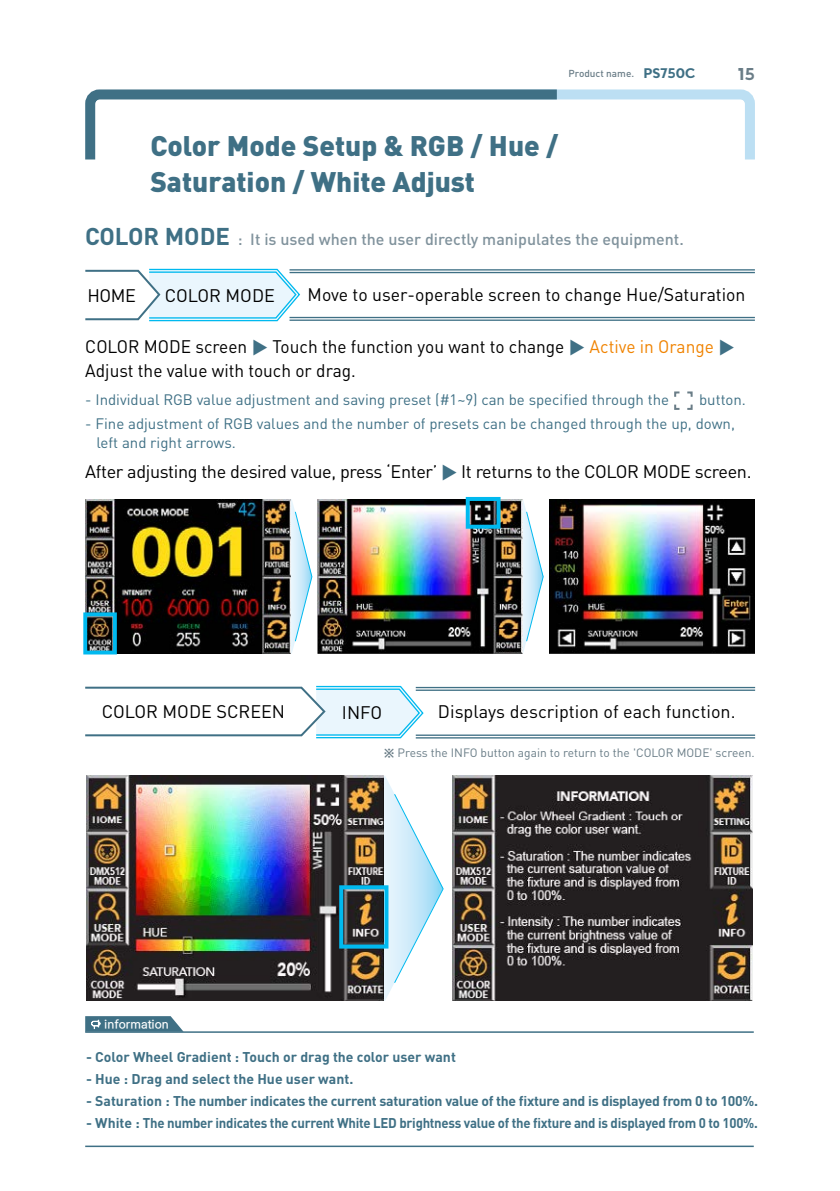
<style>
.page{position:relative;width:840px;height:1191px;background:#fff}
.page>*{position:absolute;margin:0;border:0;box-sizing:border-box;transform-origin:0 0}
.t1{font:900 28px/36px "DIN Pro";color:#3f7085}
.t2{font:18px "DIN Pro";color:#000}
.t3{font:18px/24px "DIN Pro";color:#000;scale:.96 1}
.t4{font:18px "DIN Pro";letter-spacing:-.02em;color:#000}
.t5{font:500 16px "DIN Pro";color:#80929c}
.t6{font:16px "Adlinnaka Bold Demo";color:#6a7d87}
.t7{font:15px/19px "DIN Pro";color:#3f7085}
.t8{font:700 14px "DIN Pro";letter-spacing:-.02em;color:#3f7085}
.t9{font:700 14px "DIN Pro";color:#3f7085}
.t10{font:12px "DIN Pro";color:#6a7d87}
.t11{font:11.6px "NEXON Lv 2 Gothic OTF Medium";color:#fff}
.t12{font:500 10px "DIN Pro";color:#6a7d87}
.s1{font-family:"Adlinnaka Bold Demo";font-weight:400;font-size:13px;color:#3f7085}
.s2{font-weight:700;font-size:24px;color:#3f7085}
.s3{font-family:"NEXON Lv 2 Gothic OTF Regular";color:#3f7085}
.s4{color:#f08300}
.s5{font-family:"NEXON Lv 2 Gothic OTF Bold"}
</style>
<div class="page">
<svg style="left:566px;top:89px;width:189px;height:71px"></svg>
<svg style="left:85px;top:89px;width:481px;height:71px"></svg>
<svg style="left:293px;top:775px;width:150px;height:226px"></svg>
<img style="left:86px;top:775px;width:297px;height:225px">
<img style="left:452px;top:775px;width:300px;height:225px">
<div style="left:339px;top:885px;width:49px;height:63px;border:4px solid #00b9ef"></div>
<svg style="left:291px;top:499px;width:21px;height:154px"></svg>
<svg style="left:522px;top:499px;width:21px;height:154px"></svg>
<img style="left:86px;top:499px;width:205px;height:154px">
<img style="left:317px;top:499px;width:205px;height:154px">
<img style="left:549px;top:499px;width:205px;height:154px">
<div style="left:83px;top:612px;width:34px;height:42px;border:4px solid #00b9ef"></div>
<div style="left:465px;top:497px;width:35px;height:32px;border:4px solid #00b9ef"></div>
<hr style="left:289px;top:272px;width:465px;height:1px;background:#3f7085">
<hr style="left:289px;top:269px;width:465px;height:1px;background:#3f7085">
<svg style="left:85px;top:268px;width:216px;height:54px"></svg>
<hr style="left:289px;top:317px;width:465px;height:1px;background:#3f7085">
<hr style="left:289px;top:319px;width:465px;height:2px;background:#3f7085">
<hr style="left:415px;top:689px;width:339px;height:2px;background:#3f7085">
<hr style="left:415px;top:687px;width:339px;height:1px;background:#3f7085">
<svg style="left:85px;top:685px;width:339px;height:54px"></svg>
<hr style="left:415px;top:734px;width:339px;height:2px;background:#3f7085">
<hr style="left:415px;top:737px;width:339px;height:1px;background:#3f7085">
<hr style="left:85px;top:1031px;width:668px;height:1px;background:#3f7085">
<hr style="left:85px;top:1145px;width:668px;height:2px;background:#3f7085">
<svg style="left:85px;top:1016px;width:98px;height:15px"></svg>
<svg style="left:674px;top:391px;width:19px;height:19px"></svg>
<p class="t12" style="left:568px;top:66px;width:128px">Product name. <span class="s1">PS750C</span></p>
<p class="t6" style="left:737px;top:67px;width:19px">15</p>
<h1 class="t1" style="left:150px;top:127px;width:409px">Color Mode Setup &amp; RGB / Hue /<br>Saturation / White Adjust</h1>
<p class="t5" style="left:85px;top:228px;width:600px"><span class="s2">COLOR MODE</span> : It is used when the user directly manipulates the equipment.</p>
<p class="t2" style="left:87px;top:283px;width:50px">HOME</p>
<p class="t2" style="left:307px;top:282px;width:439px">Move to user-operable screen to change Hue/Saturation</p>
<p class="t2" style="left:165px;top:283px;width:112px">COLOR MODE</p>
<p class="t3" style="left:85px;top:333px;width:677px">COLOR MODE screen <span class="s3">▶</span> Touch the function you want to change <span class="s3">▶</span> <span class="s4">Active in Orange</span> <span class="s3">▶<br></span>Adjust the value with touch or drag.</p>
<p class="t7" style="left:85px;top:389px;width:585px">- Individual RGB value adjustment and saving preset (#1~9) can be specified through the</p>
<p class="t7" style="left:698px;top:389px;width:48px">button.</p>
<p class="t7" style="left:96px;top:413px;width:639px;text-indent:-11px">- Fine adjustment of RGB values and the number of presets can be changed through the up, down, left and right arrows.</p>
<p class="t4" style="left:85px;top:459px;width:667px">After adjusting the desired value, press ‘Enter’ <span class="s3">▶</span> It returns to the COLOR MODE screen.</p>
<p class="t2" style="left:102px;top:699px;width:185px">COLOR MODE SCREEN</p>
<p class="t2" style="left:342px;top:700px;width:42px">INFO</p>
<p class="t2" style="left:438px;top:699px;width:299px">Displays description of each function.</p>
<p class="t11" style="left:104px;top:1019px;width:66px">information</p>
<p class="t10" style="left:383px;top:745px;width:372px"><span class="s5">※</span> Press the INFO button again to return to the 'COLOR MODE' screen.</p>
<p class="t9" style="left:86px;top:1047px;width:371px">- Color Wheel Gradient : Touch or drag the color user want</p>
<p class="t9" style="left:86px;top:1069px;width:269px">- Hue : Drag and select the Hue user want.</p>
<p class="t8" style="left:86px;top:1091px;width:673px">- Saturation : The number indicates the current saturation value of the fixture and is displayed from 0 to 100%.</p>
<p class="t8" style="left:86px;top:1113px;width:673px">- White : The number indicates the current White LED brightness value of the fixture and is displayed from 0 to 100%.</p>
</div>
